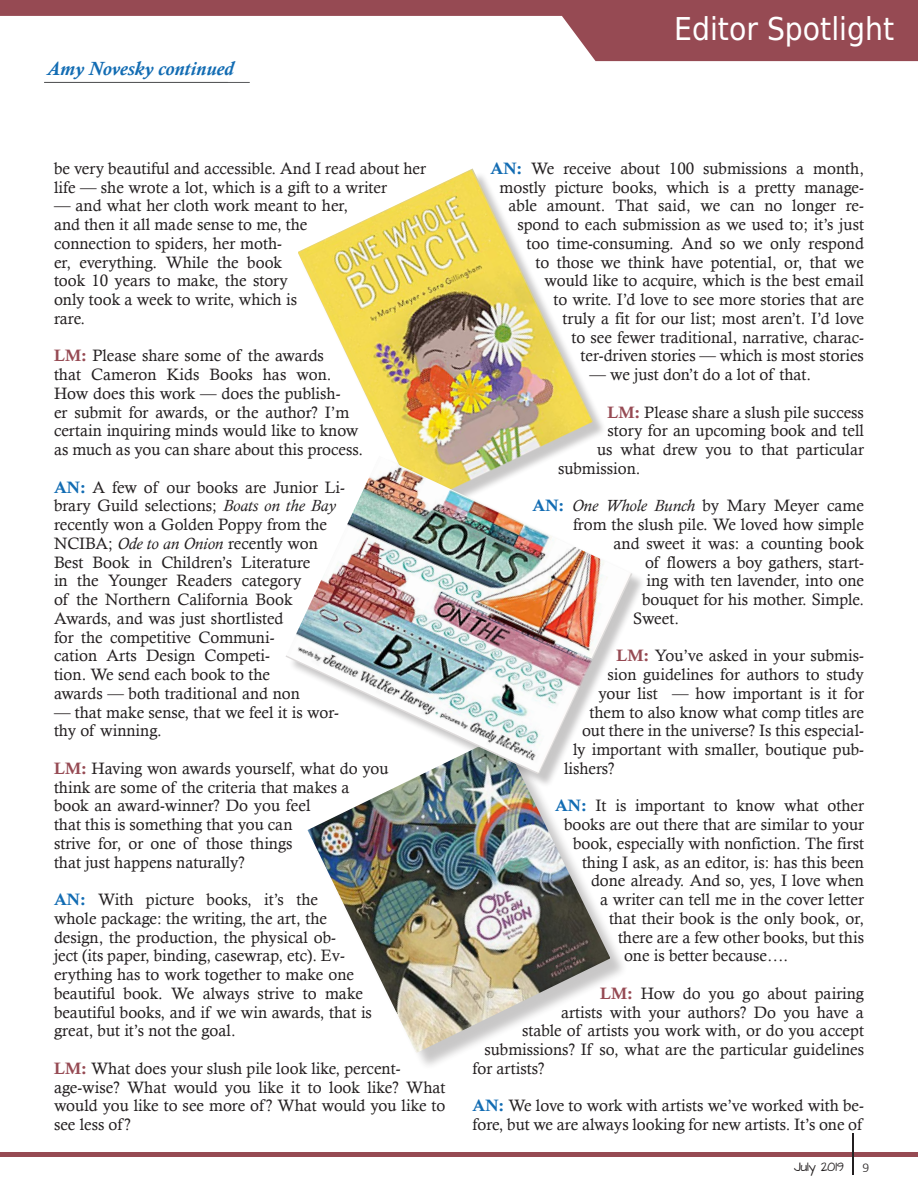
<style>
.page{position:relative;width:918px;height:1188px;background:#fff}
.page>*{position:absolute;margin:0;border:0;box-sizing:border-box;transform-origin:0 0}
.t1{font:31.5px "DejaVu Sans Condensed";color:#fff}
.t2{font:italic 700 19.5px "Calisto";color:#126cb3}
.At_Presstime_Paragra{font:16.5px/18.8px "Calisto";color:#231f20}
.t3{font:300 13.5px "Calibri";color:#231f20}
.t4{font:10.2px "Architects Daughter";color:#231f20}
.s1{font-family:"Calis MT Bol";color:#964a53}
.s2{font-family:"Calis MT Bol";color:#126cb3}
.s3{font-style:italic}
</style>
<div class="page">
<svg style="left:0;top:0;width:918px;height:61px;fill:#964a53"></svg>
<hr style="left:0;top:1153px;width:918px;height:4px;background:#964a53">
<hr style="left:852px;top:1133px;width:2px;height:42px;background:#231f20">
<hr style="left:44px;top:82px;width:206px;height:1px;background:#57585a">
<img style="left:298px;top:168px;width:295px;height:288px">
<img style="left:308px;top:788px;width:302px;height:265px">
<div style="left:288px;top:458px;width:358px;height:330px;background:#231f20;opacity:.25"></div>
<img style="left:286px;top:456px;width:346px;height:319px">
<p class="t2" style="left:47px;top:57px;width:189px">Amy Novesky continued</p>
<p class="t1" style="left:674px;top:4px;width:222px">Editor Spotlight</p>
<p class="At_Presstime_Paragra" style="left:54px;top:159px;width:374px">be very beautiful and accessible. And I read about her life — she wrote a lot, which is a gift to a writer</p>
<p class="At_Presstime_Paragra" style="left:54px;top:196px;width:296px">— and what her cloth work meant to her, and then it all made sense to me, the connection to spiders, her moth-<br>er, everything. While the book<br>took 10 years to make, the story<br>only took a week to write, which is<br>rare.</p>
<p class="At_Presstime_Paragra" style="left:54px;top:346px;width:311px"><span class="s1">LM:</span> Please share some of the awards<br>that Cameron Kids Books has won.<br>How does this work — does the publish-<br>er submit for awards, or the author? I’m certain inquiring minds would like to know as much as you can share about this process.</p>
<p class="At_Presstime_Paragra" style="left:54px;top:477px;width:293px"><span class="s2">AN:</span> A few of our books are Junior Li&shy;brary Guild selections; <span class="s3">Boats on the Bay </span>recently won a Golden Poppy from the<br>NCIBA; <span class="s3">Ode to an Onion</span> recently won<br>Best Book in Children’s Literature<br>in the Younger Readers category<br>of the Northern California Book<br>Awards, and was just shortlisted<br>for the competitive Communi-<br>cation Arts Design Competi-<br>tion. We send each book to the<br>awards — both traditional and non</p>
<p class="At_Presstime_Paragra" style="left:54px;top:702px;width:287px">— that make sense, that we feel it is wor&shy;thy of winning.</p>
<p class="At_Presstime_Paragra" style="left:54px;top:759px;width:336px"><span class="s1">LM:</span> Having won awards yourself, what do you think are some of the criteria that makes a<br>book an award-winner? Do you feel<br>that this is something that you can<br>strive for, or one of those things<br>that just happens naturally?</p>
<p class="At_Presstime_Paragra" style="left:54px;top:890px;width:320px"><span class="s2">AN:</span> With picture books, it’s the<br>whole package: the writing, the art, the design, the production, the physical ob-<br>ject (its paper, binding, casewrap, etc). Ev&shy;erything has to work together to make one beautiful book. We always strive to make beautiful books, and if we win awards, that is great, but it’s not the goal.</p>
<p class="At_Presstime_Paragra" style="left:54px;top:1059px;width:393px"><span class="s1">LM:</span> What does your slush pile look like, percent&shy;age-wise? What would you like it to look like? What would you like to see more of? What would you like to see less of?</p>
<p class="At_Presstime_Paragra" style="left:490px;top:159px;width:375px;text-align:right"><span class="s2">AN:</span> We receive about 100 submissions a month, mostly picture books, which is a pretty manage&shy;able amount. That said, we can no longer re&shy;spond to each submission as we used to; it’s just<br>too time-consuming. And so we only respond<br>to those we think have potential, or, that we would like to acquire, which is the best email<br>to write. I’d love to see more stories that are<br>truly a fit for our list; most aren’t. I’d love<br>to see fewer traditional, narrative, charac-<br>ter-driven stories — which is most stories</p>
<p class="At_Presstime_Paragra" style="left:590px;top:365px;width:223px">— we just don’t do a lot of that.</p>
<p class="At_Presstime_Paragra" style="left:608px;top:402px;width:258px"><span class="s1">LM:</span> Please share a slush pile success</p>
<p class="At_Presstime_Paragra" style="left:608px;top:421px;width:258px">story for an upcoming book and tell</p>
<p class="At_Presstime_Paragra" style="left:597px;top:440px;width:269px">us what drew you to that particular</p>
<p class="At_Presstime_Paragra" style="left:558px;top:459px;width:84px">submission.</p>
<p class="At_Presstime_Paragra" style="left:532px;top:496px;width:333px"><span class="s2">AN:</span> <span class="s3">One Whole Bunch</span> by Mary Meyer came</p>
<p class="At_Presstime_Paragra" style="left:573px;top:515px;width:293px">from the slush pile. We loved how simple</p>
<p class="At_Presstime_Paragra" style="left:614px;top:534px;width:252px">and sweet it was: a counting book</p>
<p class="At_Presstime_Paragra" style="left:645px;top:552px;width:221px">of flowers a boy gathers, start-</p>
<p class="At_Presstime_Paragra" style="left:646px;top:571px;width:219px">ing with ten lavender, into one</p>
<p class="At_Presstime_Paragra" style="left:642px;top:590px;width:224px">bouquet for his mother. Simple.</p>
<p class="At_Presstime_Paragra" style="left:633px;top:609px;width:48px">Sweet.</p>
<p class="At_Presstime_Paragra" style="left:616px;top:646px;width:249px"><span class="s1">LM:</span> You’ve asked in your submis-</p>
<p class="At_Presstime_Paragra" style="left:608px;top:665px;width:258px">sion guidelines for authors to study</p>
<p class="At_Presstime_Paragra" style="left:598px;top:684px;width:267px">your list — how important is it for</p>
<p class="At_Presstime_Paragra" style="left:590px;top:702px;width:276px">them to also know what comp titles are</p>
<p class="At_Presstime_Paragra" style="left:582px;top:721px;width:284px">out there in the universe? Is this especial-</p>
<p class="At_Presstime_Paragra" style="left:573px;top:740px;width:293px">ly important with smaller, boutique pub-</p>
<p class="At_Presstime_Paragra" style="left:564px;top:759px;width:52px">lishers?</p>
<p class="At_Presstime_Paragra" style="left:555px;top:796px;width:311px"><span class="s2">AN:</span> It is important to know what other</p>
<p class="At_Presstime_Paragra" style="left:564px;top:815px;width:302px">books are out there that are similar to your</p>
<p class="At_Presstime_Paragra" style="left:573px;top:834px;width:293px">book, especially with nonfiction. The first</p>
<p class="At_Presstime_Paragra" style="left:582px;top:852px;width:284px">thing I ask, as an editor, is: has this been</p>
<p class="At_Presstime_Paragra" style="left:591px;top:871px;width:275px">done already. And so, yes, I love when</p>
<p class="At_Presstime_Paragra" style="left:600px;top:890px;width:266px">a writer can tell me in the cover letter</p>
<p class="At_Presstime_Paragra" style="left:609px;top:909px;width:257px">that their book is the only book, or,</p>
<p class="At_Presstime_Paragra" style="left:618px;top:927px;width:248px">there are a few other books, but this</p>
<p class="At_Presstime_Paragra" style="left:624px;top:946px;width:166px">one is better because….</p>
<p class="At_Presstime_Paragra" style="left:600px;top:984px;width:266px"><span class="s1">LM:</span> How do you go about pairing</p>
<p class="At_Presstime_Paragra" style="left:561px;top:1002px;width:305px">artists with your authors? Do you have a</p>
<p class="At_Presstime_Paragra" style="left:522px;top:1021px;width:344px">stable of artists you work with, or do you accept</p>
<p class="At_Presstime_Paragra" style="left:484px;top:1040px;width:381px">submissions? If so, what are the particular guidelines</p>
<p class="At_Presstime_Paragra" style="left:472px;top:1059px;width:73px">for artists?</p>
<p class="At_Presstime_Paragra" style="left:472px;top:1096px;width:393px"><span class="s2">AN:</span> We love to work with artists we’ve worked with be&shy;fore, but we are always looking for new artists. It’s one of</p>
<p class="t4" style="left:794px;top:1159px;width:51px">July 2019</p>
<p class="t3" style="left:862px;top:1159px;width:8px">9</p>
</div>
